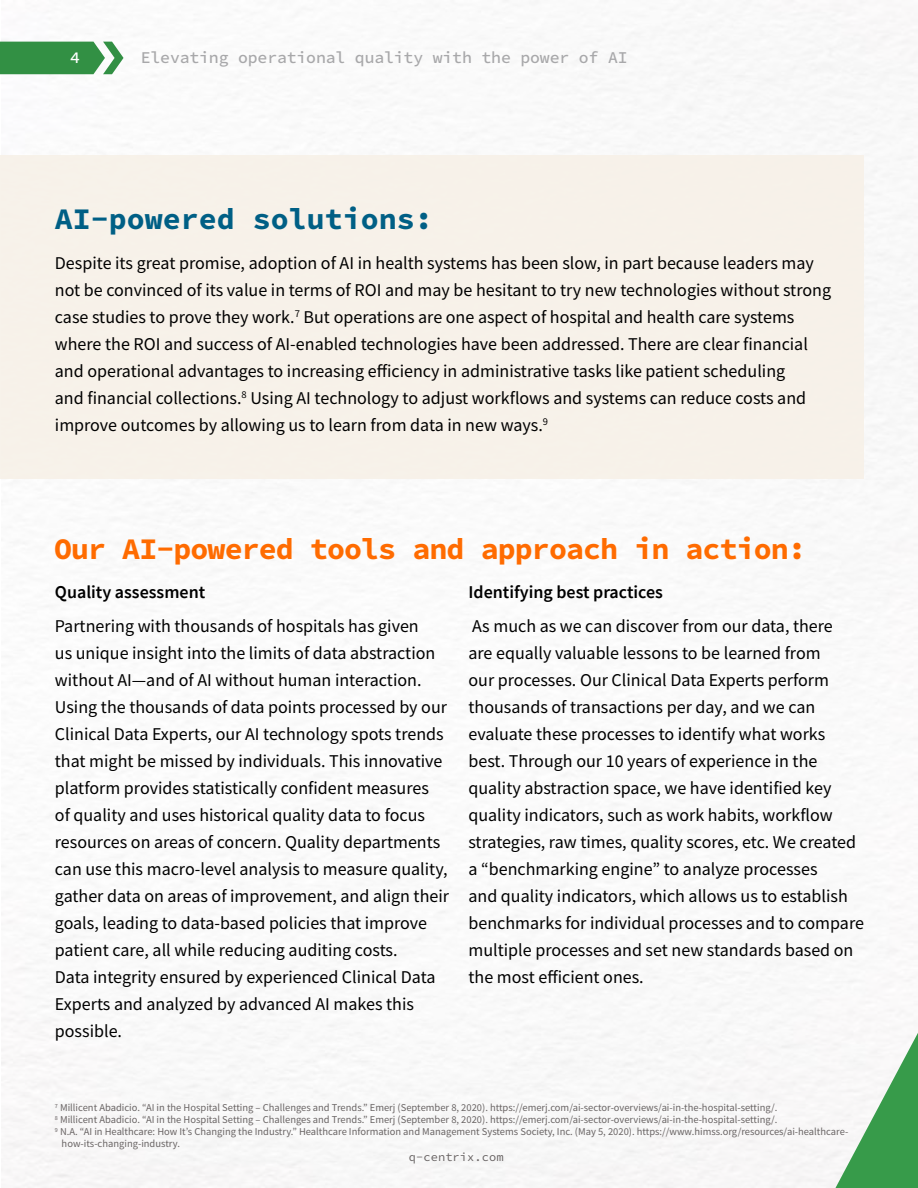
<style>
.page{position:relative;width:918px;height:1188px;background:#fff}
.page>*{position:absolute;margin:0;border:0;box-sizing:border-box;transform-origin:0 0}
.t1{font:30px "Source Code Variable";letter-spacing:-.03em;color:#ff6b00}
.t2{font:30px "Source Code Variable";color:#005f85}
.t3{font:18px/27px "Source Sans Pro";color:#000}
.t4{font:600 18px "Source Sans Pro";color:#000}
.t5{font:16.5px "Source Code Variable";letter-spacing:-.01em;color:#a8a8aa}
.t6{font:16.5px "Source Code Variable";color:#fff}
.t7{font:12px "Source Code Variable";letter-spacing:.01em;color:#696464}
.t8{font:10.5px "Source Sans Pro";color:#696464}
</style>
<div class="page">
<svg style="left:0;top:42px;width:124px;height:32px;background:#4b9d5b"></svg>
<div style="left:0;top:155px;width:864px;height:323px;background:#f7f1e8"></div>
<svg style="left:835px;top:1033px;width:83px;height:155px"></svg>
<p class="t6" style="left:70px;top:45px;width:11px">4</p>
<p class="t5" style="left:141px;top:45px;width:488px">Elevating operational quality with the power of AI</p>
<h1 class="t2" style="left:55px;top:197px;width:380px">AI-powered solutions:</h1>
<p class="t3" style="left:55px;top:250px;width:778px">Despite its great promise, adoption of AI in health systems has been slow, in part because leaders may not be convinced of its value in terms of ROI and may be hesitant to try new technologies without strong case studies to prove they work.<sup>7</sup> But operations are one aspect of hospital and health care systems where the ROI and success of AI-enabled technologies have been addressed. There are clear financial and operational advantages to increasing efficiency in administrative tasks like patient scheduling<br>and financial collections.<sup>8</sup> Using AI technology to adjust workflows and systems can reduce costs and improve outcomes by allowing us to learn from data in new ways.<sup>9</sup></p>
<h1 class="t1" style="left:54px;top:527px;width:754px">Our AI-powered tools and approach in action:</h1>
<p class="t4" style="left:55px;top:580px;width:152px">Quality assessment</p>
<p class="t3" style="left:55px;top:612px;width:396px">Partnering with thousands of hospitals has given<br>us unique insight into the limits of data abstraction without AI—and of AI without human interaction.<br>Using the thousands of data points processed by our Clinical Data Experts, our AI technology spots trends that might be missed by individuals. This innovative platform provides statistically confident measures<br>of quality and uses historical quality data to focus resources on areas of concern. Quality departments can use this macro-level analysis to measure quality, gather data on areas of improvement, and align their goals, leading to data-based policies that improve patient care, all while reducing auditing costs.<br>Data integrity ensured by experienced Clinical Data Experts and analyzed by advanced AI makes this possible.</p>
<p class="t4" style="left:468px;top:580px;width:196px">Identifying best practices</p>
<p class="t3" style="left:468px;top:612px;width:397px">As much as we can discover from our data, there<br>are equally valuable lessons to be learned from<br>our processes. Our Clinical Data Experts perform thousands of transactions per day, and we can evaluate these processes to identify what works best. Through our 10 years of experience in the quality abstraction space, we have identified key quality indicators, such as work habits, workflow strategies, raw times, quality scores, etc. We created a “benchmarking engine” to analyze processes<br>and quality indicators, which allows us to establish benchmarks for individual processes and to compare multiple processes and set new standards based on the most efficient ones.</p>
<p class="t8" style="left:55px;top:1101px;width:724px"><sup>7</sup> Millicent Abadicio. “AI in the Hospital Setting – Challenges and Trends.” Emerj (September 8, 2020). https://emerj.com/ai-sector-overviews/ai-in-the-hospital-setting/.</p>
<p class="t8" style="left:55px;top:1113px;width:724px"><sup>8</sup> Millicent Abadicio. “AI in the Hospital Setting – Challenges and Trends.” Emerj (September 8, 2020). https://emerj.com/ai-sector-overviews/ai-in-the-hospital-setting/.</p>
<p class="t8" style="left:55px;top:1125px;width:795px"><sup>9</sup> N.A. “AI in Healthcare: How It’s Changing the Industry.” Healthcare Information and Management Systems Society, Inc. (May 5, 2020). https://www.himss.org/resources/ai-healthcare-</p>
<p class="t8" style="left:62px;top:1137px;width:120px">how-its-changing-industry.</p>
<p class="t7" style="left:409px;top:1149px;width:97px">q-centrix.com</p>
</div>
